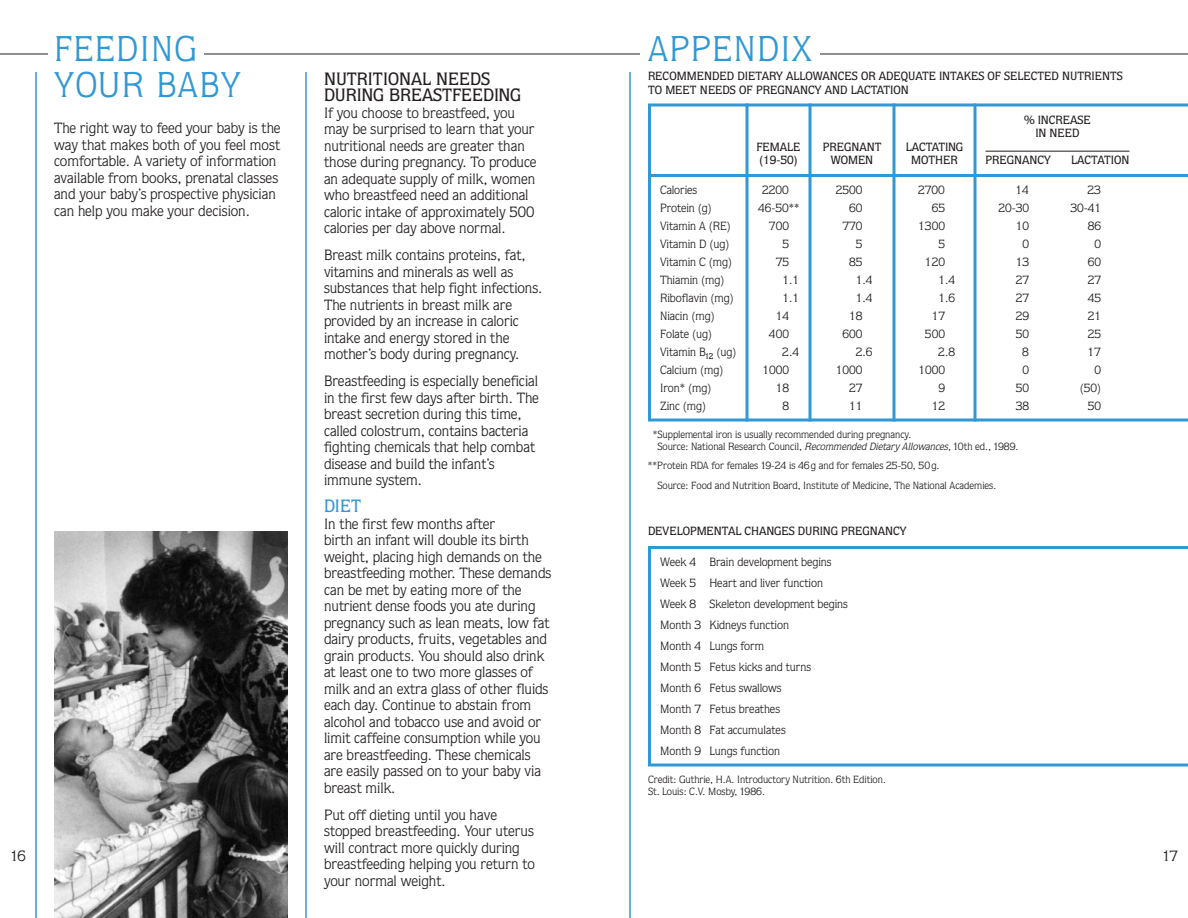
<style>
.page{position:relative;width:1188px;height:918px;background:#fff}
.page>*{position:absolute;margin:0;border:0;box-sizing:border-box;transform-origin:0 0}
.t1{font:36px/36px "Quorum";letter-spacing:.04em;color:#3098d4}
.t2{font:500 18px/16.5px "Quorum";color:#231f20}
.t3{font:500 18px "Quorum";color:#3098d4}
.t4{font:15px/16.5px "Quorum";color:#231f20}
.t5{font:12px/21px "Quorum";color:#231f20}
.t6{font:500 12px/13.5px "Quorum";color:#231f20}
.t7{font:10.5px/12px "Quorum";color:#231f20}
.s1{font-style:italic}
</style>
<div class="page">
<hr style="left:594px;top:54px;width:594px;height:1px;background:#231f20">
<div style="left:640px;top:50px;width:180px;height:8px;background:#fff"></div>
<hr style="left:0;top:54px;width:594px;height:1px;background:#231f20">
<div style="left:48px;top:50px;width:155px;height:8px;background:#fff"></div>
<hr style="left:629px;top:72px;width:2px;height:846px;background:#3098d4">
<hr style="left:35px;top:72px;width:2px;height:846px;background:#3098d4">
<hr style="left:305px;top:72px;width:2px;height:846px;background:#3098d4">
<img style="left:54px;top:531px;width:234px;height:387px">
<svg style="left:648px;top:104px;width:540px;height:318px"></svg>
<hr style="left:648px;top:174px;width:540px;height:3px;background:#3098d4">
<hr style="left:746px;top:104px;width:2px;height:318px;background:#3098d4">
<svg style="left:808px;top:104px;width:4px;height:318px"></svg>
<svg style="left:892px;top:104px;width:4px;height:318px"></svg>
<hr style="left:974px;top:104px;width:2px;height:318px;background:#3098d4">
<hr style="left:986px;top:151px;width:144px;height:1px;background:#231f20">
<svg style="left:648px;top:546px;width:540px;height:220px"></svg>
<h1 class="t1" style="left:54px;top:34px;width:188px">FEEDING<br>YOUR BABY</h1>
<p class="t4" style="left:54px;top:121px;width:228px">The right way to feed your baby is the way that makes both of you feel most comfortable. A variety of information available from books, prenatal classes and your baby’s prospective physician can help you make your decision.</p>
<p class="t4" style="left:10px;top:849px;width:17px">16</p>
<p class="t2" style="left:324px;top:72px;width:199px">NUTRITIONAL NEEDS<br>DURING BREASTFEEDING</p>
<p class="t4" style="left:324px;top:106px;width:214px">If you choose to breastfeed, you may be surprised to learn that your nutritional needs are greater than those during pregnancy. To produce an adequate supply of milk, women who breastfeed need an additional caloric intake of approximately 500 calories per day above normal.</p>
<p class="t4" style="left:324px;top:248px;width:220px">Breast milk contains proteins, fat, vitamins and minerals as well as substances that help fight infections.<br>The nutrients in breast milk are provided by an increase in caloric intake and energy stored in the mother’s body during pregnancy.</p>
<p class="t4" style="left:324px;top:374px;width:216px">Breastfeeding is especially beneficial in the first few days after birth. The breast secretion during this time, called colostrum, contains bacteria fighting chemicals that help combat disease and build the infant’s immune system.</p>
<p class="t3" style="left:324px;top:499px;width:39px">DIET</p>
<p class="t4" style="left:324px;top:517px;width:229px">In the first few months after<br>birth an infant will double its birth weight, placing high demands on the breastfeeding mother. These demands can be met by eating more of the nutrient dense foods you ate during pregnancy such as lean meats, low fat dairy products, fruits, vegetables and grain products. You should also drink at least one to two more glasses of milk and an extra glass of other fluids each day. Continue to abstain from alcohol and tobacco use and avoid or limit caffeine consumption while you are breastfeeding. These chemicals are easily passed on to your baby via breast milk.</p>
<p class="t4" style="left:324px;top:808px;width:213px">Put off dieting until you have stopped breastfeeding. Your uterus will contract more quickly during breastfeeding helping you return to your normal weight.</p>
<h1 class="t1" style="left:648px;top:34px;width:165px">APPENDIX</h1>
<p class="t6" style="left:648px;top:71px;width:476px">RECOMMENDED DIETARY ALLOWANCES OR ADEQUATE INTAKES OF SELECTED NUTRIENTS<br>TO MEET NEEDS OF PREGNANCY AND LACTATION</p>
<p class="t6" style="left:757px;top:141px;width:45px">FEMALE</p>
<p class="t6" style="left:823px;top:141px;width:60px">PREGNANT</p>
<p class="t6" style="left:906px;top:141px;width:59px">LACTATING</p>
<p class="t6" style="left:759px;top:155px;width:40px">(19-50)</p>
<p class="t6" style="left:831px;top:155px;width:44px">WOMEN</p>
<p class="t6" style="left:911px;top:155px;width:48px">MOTHER</p>
<p class="t6" style="left:1024px;top:114px;width:68px;text-align:center">% INCREASE<br>IN NEED</p>
<p class="t6" style="left:986px;top:155px;width:67px">PREGNANCY</p>
<p class="t6" style="left:1071px;top:155px;width:60px">LACTATION</p>
<p class="t5" style="left:660px;top:181px;width:39px">Calories</p>
<p class="t5" style="left:762px;top:181px;width:28px">2200</p>
<p class="t5" style="left:836px;top:181px;width:28px">2500</p>
<p class="t5" style="left:918px;top:181px;width:28px">2700</p>
<p class="t5" style="left:1016px;top:181px;width:15px">14</p>
<p class="t5" style="left:1088px;top:181px;width:15px">23</p>
<p class="t5" style="left:660px;top:199px;width:53px">Protein (g)</p>
<p class="t5" style="left:758px;top:199px;width:43px">46-50**</p>
<p class="t5" style="left:849px;top:199px;width:15px">60</p>
<p class="t5" style="left:932px;top:199px;width:15px">65</p>
<p class="t5" style="left:998px;top:199px;width:32px">20-30</p>
<p class="t5" style="left:1070px;top:199px;width:32px">30-41</p>
<p class="t5" style="left:660px;top:217px;width:72px">Vitamin A (RE)</p>
<p class="t5" style="left:769px;top:217px;width:22px">700</p>
<p class="t5" style="left:842px;top:217px;width:22px">770</p>
<p class="t5" style="left:918px;top:217px;width:28px">1300</p>
<p class="t5" style="left:1016px;top:217px;width:15px">10</p>
<p class="t5" style="left:1088px;top:217px;width:15px">86</p>
<p class="t5" style="left:660px;top:235px;width:71px">Vitamin D (ug)</p>
<p class="t5" style="left:782px;top:235px;width:8px">5</p>
<p class="t5" style="left:856px;top:235px;width:8px">5</p>
<p class="t5" style="left:938px;top:235px;width:8px">5</p>
<p class="t5" style="left:1022px;top:235px;width:8px">0</p>
<p class="t5" style="left:1094px;top:235px;width:8px">0</p>
<p class="t5" style="left:660px;top:253px;width:74px">Vitamin C (mg)</p>
<p class="t5" style="left:776px;top:253px;width:15px">75</p>
<p class="t5" style="left:849px;top:253px;width:15px">85</p>
<p class="t5" style="left:925px;top:253px;width:22px">120</p>
<p class="t5" style="left:1016px;top:253px;width:15px">13</p>
<p class="t5" style="left:1088px;top:253px;width:15px">60</p>
<p class="t5" style="left:660px;top:271px;width:66px">Thiamin (mg)</p>
<p class="t5" style="left:782px;top:271px;width:18px">1.1</p>
<p class="t5" style="left:856px;top:271px;width:18px">1.4</p>
<p class="t5" style="left:938px;top:271px;width:18px">1.4</p>
<p class="t5" style="left:1016px;top:271px;width:15px">27</p>
<p class="t5" style="left:1088px;top:271px;width:15px">27</p>
<p class="t5" style="left:660px;top:289px;width:75px">Riboflavin (mg)</p>
<p class="t5" style="left:782px;top:289px;width:18px">1.1</p>
<p class="t5" style="left:856px;top:289px;width:18px">1.4</p>
<p class="t5" style="left:938px;top:289px;width:18px">1.6</p>
<p class="t5" style="left:1016px;top:289px;width:15px">27</p>
<p class="t5" style="left:1088px;top:289px;width:15px">45</p>
<p class="t5" style="left:660px;top:307px;width:56px">Niacin (mg)</p>
<p class="t5" style="left:776px;top:307px;width:15px">14</p>
<p class="t5" style="left:849px;top:307px;width:15px">18</p>
<p class="t5" style="left:932px;top:307px;width:15px">17</p>
<p class="t5" style="left:1016px;top:307px;width:15px">29</p>
<p class="t5" style="left:1088px;top:307px;width:15px">21</p>
<p class="t5" style="left:660px;top:325px;width:54px">Folate (ug)</p>
<p class="t5" style="left:769px;top:325px;width:22px">400</p>
<p class="t5" style="left:842px;top:325px;width:22px">600</p>
<p class="t5" style="left:925px;top:325px;width:22px">500</p>
<p class="t5" style="left:1016px;top:325px;width:15px">50</p>
<p class="t5" style="left:1088px;top:325px;width:15px">25</p>
<p class="t5" style="left:660px;top:343px;width:78px">Vitamin B<sub>12</sub> (ug)</p>
<p class="t5" style="left:782px;top:343px;width:18px">2.4</p>
<p class="t5" style="left:856px;top:343px;width:18px">2.6</p>
<p class="t5" style="left:938px;top:343px;width:18px">2.8</p>
<p class="t5" style="left:1022px;top:343px;width:8px">8</p>
<p class="t5" style="left:1088px;top:343px;width:15px">17</p>
<p class="t5" style="left:660px;top:361px;width:65px">Calcium (mg)</p>
<p class="t5" style="left:762px;top:361px;width:28px">1000</p>
<p class="t5" style="left:836px;top:361px;width:28px">1000</p>
<p class="t5" style="left:918px;top:361px;width:28px">1000</p>
<p class="t5" style="left:1022px;top:361px;width:8px">0</p>
<p class="t5" style="left:1094px;top:361px;width:8px">0</p>
<p class="t5" style="left:660px;top:379px;width:53px">Iron* (mg)</p>
<p class="t5" style="left:776px;top:379px;width:15px">18</p>
<p class="t5" style="left:849px;top:379px;width:15px">27</p>
<p class="t5" style="left:938px;top:379px;width:8px">9</p>
<p class="t5" style="left:1016px;top:379px;width:15px">50</p>
<p class="t5" style="left:1080px;top:379px;width:23px">(50)</p>
<p class="t5" style="left:660px;top:397px;width:48px">Zinc (mg)</p>
<p class="t5" style="left:782px;top:397px;width:8px">8</p>
<p class="t5" style="left:849px;top:397px;width:15px">11</p>
<p class="t5" style="left:932px;top:397px;width:15px">12</p>
<p class="t5" style="left:1016px;top:397px;width:15px">38</p>
<p class="t5" style="left:1088px;top:397px;width:15px">50</p>
<p class="t7" style="left:657px;top:429px;width:363px;text-indent:-5px">*Supplemental iron is usually recommended during pregnancy.<br>Source: National Research Council, <span class="s1">Recommended Dietary Allowances</span>, 10th ed., 1989.</p>
<p class="t7" style="left:657px;top:457px;width:340px;line-height:19.5px;text-indent:-9px">**Protein RDA for females 19-24 is 46g and for females 25-50, 50g.<br>Source: Food and Nutrition Board, Institute of Medicine, The National Academies.</p>
<p class="t6" style="left:648px;top:525px;width:260px">DEVELOPMENTAL CHANGES DURING PREGNANCY</p>
<p class="t5" style="left:660px;top:553px;width:189px">Week 4 Brain development begins<br>Week 5 Heart and liver function<br>Week 8 Skeleton development begins<br>Month 3 Kidneys function<br>Month 4 Lungs form<br>Month 5 Fetus kicks and turns<br>Month 6 Fetus swallows<br>Month 7 Fetus breathes<br>Month 8 Fat accumulates<br>Month 9 Lungs function</p>
<p class="t7" style="left:648px;top:774px;width:239px">Credit: Guthrie, H.A. Introductory Nutrition. 6th Edition.<br>St. Louis: C.V. Mosby, 1986.</p>
<p class="t4" style="left:1162px;top:849px;width:17px">17</p>
</div>
